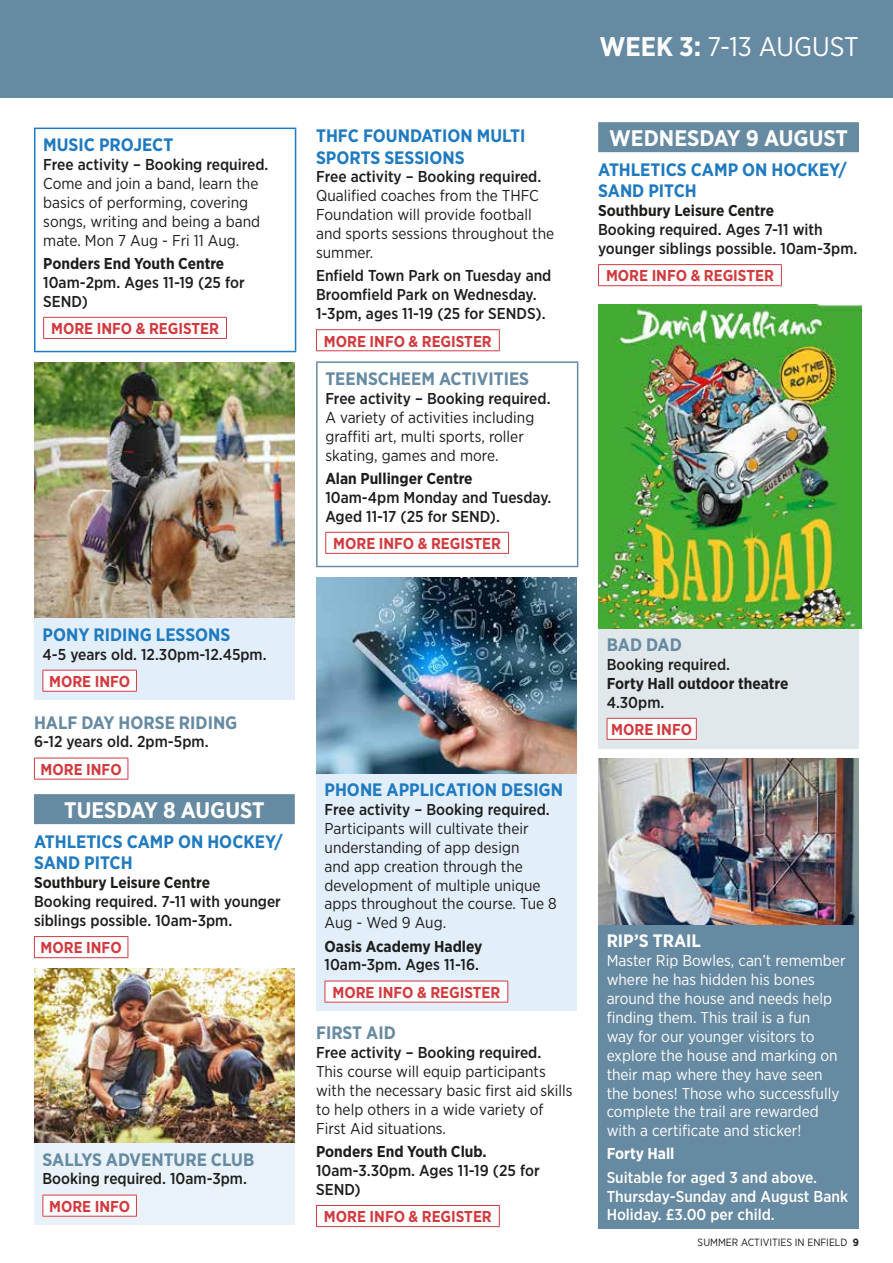
<style>
.page{position:relative;width:893px;height:1263px;background:#fff}
.page>*{position:absolute;margin:0;border:0;box-sizing:border-box;transform-origin:0 0}
.t1{font:27px "Gotham Narrow";color:#fff}
.t2{font:700 22.5px "Gotham Narrow";color:#fff}
.t3{font:700 18px/21.6px "Gotham Narrow";color:#1f7abf}
.t4{font:700 18px "Gotham Narrow";color:#668aa1}
.t5{font:700 18px "Gotham Narrow";color:#fff}
.t6{font:500 15.75px/18.9px "Gotham Narrow";color:#1d1d1b}
.t7{font:15.75px/18.9px "Gotham Narrow";color:#1d1d1b}
.t8{font:15.75px/18.9px "Gotham Narrow";color:#fff}
.t9{font:700 15.75px "Gotham Narrow";color:#1d1d1b}
.t10{font:700 15.75px "Gotham Narrow";color:#d13b40}
.t11{font:500 15.75px/18.9px "Gotham Narrow";color:#fff}
.t12{font:700 15.75px "Gotham Narrow";color:#fff}
.t13{font:10.5px "Gotham Narrow";color:#1d1d1b}
.s1{font-weight:700}
</style>
<div class="page">
<div style="left:0;top:0;width:893px;height:98px;background:#668aa1"></div>
<div style="left:34px;top:794px;width:261px;height:30px;background:#668aa1"></div>
<hr style="left:34px;top:128px;width:262px;height:1px;background:#1f7abf">
<hr style="left:34px;top:129px;width:2px;height:222px;background:#1f7abf">
<hr style="left:295px;top:129px;width:1px;height:222px;background:#1f7abf">
<hr style="left:34px;top:351px;width:262px;height:1px;background:#1f7abf">
<hr style="left:43px;top:317px;width:184px;height:1px;background:#d13b40">
<svg style="left:43px;top:318px;width:1px;height:20px"></svg>
<svg style="left:226px;top:318px;width:1px;height:20px"></svg>
<hr style="left:43px;top:338px;width:184px;height:1px;background:#d13b40">
<div style="left:34px;top:618px;width:261px;height:82px;background:#e2effb"></div>
<img style="left:34px;top:363px;width:261px;height:255px">
<div style="left:43px;top:670px;width:93px;height:21px;background:#fff"></div>
<hr style="left:43px;top:670px;width:94px;height:1px;background:#d13b40">
<svg style="left:43px;top:670px;width:1px;height:21px"></svg>
<svg style="left:136px;top:670px;width:1px;height:21px"></svg>
<hr style="left:43px;top:691px;width:94px;height:1px;background:#d13b40">
<hr style="left:34px;top:758px;width:94px;height:1px;background:#d13b40">
<svg style="left:34px;top:758px;width:1px;height:21px"></svg>
<svg style="left:128px;top:758px;width:1px;height:21px"></svg>
<hr style="left:34px;top:779px;width:94px;height:1px;background:#d13b40">
<hr style="left:34px;top:936px;width:94px;height:1px;background:#d13b40">
<svg style="left:34px;top:937px;width:1px;height:20px"></svg>
<svg style="left:128px;top:937px;width:1px;height:20px"></svg>
<hr style="left:34px;top:957px;width:94px;height:1px;background:#d13b40">
<div style="left:34px;top:1143px;width:261px;height:82px;background:#e9f2f9"></div>
<img style="left:34px;top:968px;width:261px;height:175px">
<div style="left:43px;top:1195px;width:93px;height:21px;background:#fff"></div>
<hr style="left:43px;top:1195px;width:94px;height:1px;background:#d13b40">
<svg style="left:43px;top:1195px;width:1px;height:21px"></svg>
<svg style="left:136px;top:1195px;width:1px;height:21px"></svg>
<hr style="left:43px;top:1216px;width:94px;height:1px;background:#d13b40">
<hr style="left:316px;top:329px;width:184px;height:1px;background:#d13b40">
<svg style="left:316px;top:330px;width:1px;height:20px"></svg>
<svg style="left:499px;top:330px;width:1px;height:20px"></svg>
<hr style="left:316px;top:350px;width:184px;height:1px;background:#d13b40">
<hr style="left:316px;top:361px;width:262px;height:2px;background:#668aa1">
<hr style="left:316px;top:363px;width:2px;height:203px;background:#668aa1">
<hr style="left:577px;top:363px;width:1px;height:203px;background:#668aa1">
<hr style="left:316px;top:566px;width:262px;height:1px;background:#668aa1">
<hr style="left:325px;top:532px;width:184px;height:1px;background:#d13b40">
<svg style="left:325px;top:533px;width:1px;height:20px"></svg>
<svg style="left:508px;top:533px;width:1px;height:20px"></svg>
<hr style="left:325px;top:553px;width:184px;height:1px;background:#d13b40">
<div style="left:316px;top:773px;width:261px;height:238px;background:#e2effb"></div>
<img style="left:316px;top:577px;width:261px;height:196px">
<div style="left:325px;top:981px;width:183px;height:21px;background:#fff"></div>
<hr style="left:325px;top:981px;width:183px;height:1px;background:#d13b40">
<svg style="left:325px;top:981px;width:1px;height:21px"></svg>
<svg style="left:507px;top:981px;width:1px;height:21px"></svg>
<hr style="left:325px;top:1002px;width:183px;height:1px;background:#d13b40">
<hr style="left:316px;top:1205px;width:184px;height:1px;background:#d13b40">
<svg style="left:316px;top:1206px;width:1px;height:20px"></svg>
<svg style="left:499px;top:1206px;width:1px;height:20px"></svg>
<hr style="left:316px;top:1226px;width:184px;height:1px;background:#d13b40">
<div style="left:598px;top:122px;width:261px;height:30px;background:#668aa1"></div>
<hr style="left:598px;top:264px;width:184px;height:1px;background:#d13b40">
<svg style="left:598px;top:265px;width:1px;height:20px"></svg>
<svg style="left:781px;top:265px;width:1px;height:20px"></svg>
<hr style="left:598px;top:285px;width:184px;height:1px;background:#d13b40">
<div style="left:598px;top:628px;width:261px;height:120px;background:#e0e8ec"></div>
<img style="left:598px;top:305px;width:264px;height:323px">
<div style="left:607px;top:718px;width:89px;height:21px;background:#fff"></div>
<hr style="left:607px;top:718px;width:90px;height:1px;background:#d13b40">
<svg style="left:607px;top:719px;width:1px;height:20px"></svg>
<svg style="left:696px;top:719px;width:1px;height:20px"></svg>
<hr style="left:607px;top:739px;width:90px;height:1px;background:#d13b40">
<div style="left:598px;top:924px;width:261px;height:305px;background:#668aa1"></div>
<img style="left:598px;top:758px;width:261px;height:166px">
<p class="t3" style="left:43px;top:134px;width:132px">MUSIC PROJECT</p>
<p class="t6" style="left:43px;top:155px;width:227px">Free activity – Booking required.</p>
<p class="t7" style="left:43px;top:174px;width:219px">Come and join a band, learn the basics of performing, covering songs, writing and being a band mate. Mon 7 Aug - Fri 11 Aug.</p>
<p class="t9" style="left:43px;top:253px;width:183px">Ponders End Youth Centre</p>
<p class="t6" style="left:43px;top:273px;width:203px">10am-2pm. Ages 11-19 (25 for<br>SEND)</p>
<p class="t10" style="left:51px;top:318px;width:169px">MORE INFO &amp; REGISTER</p>
<p class="t3" style="left:43px;top:623px;width:189px">PONY RIDING LESSONS</p>
<p class="t6" style="left:43px;top:644px;width:226px">4-5 years old. 12.30pm-12.45pm.</p>
<p class="t10" style="left:49px;top:671px;width:83px">MORE INFO</p>
<p class="t4" style="left:34px;top:711px;width:205px">HALF DAY HORSE RIDING</p>
<p class="t6" style="left:34px;top:732px;width:176px">6-12 years old. 2pm-5pm.</p>
<p class="t10" style="left:41px;top:759px;width:83px">MORE INFO</p>
<h2 class="t2" style="left:64px;top:795px;width:202px">TUESDAY 8 AUGUST</h2>
<p class="t3" style="left:34px;top:830px;width:250px">ATHLETICS CAMP ON HOCKEY/<br>SAND PITCH</p>
<p class="t9" style="left:34px;top:872px;width:178px">Southbury Leisure Centre</p>
<p class="t6" style="left:34px;top:892px;width:248px">Booking required. 7-11 with younger siblings possible. 10am-3pm.</p>
<p class="t10" style="left:41px;top:938px;width:83px">MORE INFO</p>
<p class="t4" style="left:43px;top:1148px;width:213px">SALLYS ADVENTURE CLUB</p>
<p class="t6" style="left:43px;top:1169px;width:206px">Booking required. 10am-3pm.</p>
<p class="t10" style="left:49px;top:1196px;width:83px">MORE INFO</p>
<p class="t3" style="left:316px;top:125px;width:211px">THFC FOUNDATION MULTI<br>SPORTS SESSIONS</p>
<p class="t6" style="left:316px;top:167px;width:227px">Free activity – Booking required.</p>
<p class="t7" style="left:316px;top:186px;width:240px">Qualified coaches from the THFC<br>Foundation will provide football and sports sessions throughout the summer.</p>
<p class="t6" style="left:316px;top:266px;width:237px">Enfield Town Park on Tuesday and<br>Broomfield Park on Wednesday.<br>1-3pm, ages 11-19 (25 for SENDS).</p>
<p class="t10" style="left:324px;top:331px;width:169px">MORE INFO &amp; REGISTER</p>
<p class="t4" style="left:325px;top:367px;width:205px">TEENSCHEEM ACTIVITIES</p>
<p class="t6" style="left:325px;top:389px;width:227px">Free activity – Booking required.</p>
<p class="t7" style="left:325px;top:408px;width:210px">A variety of activities including graffiti art, multi sports, roller skating, games and more.</p>
<p class="t9" style="left:325px;top:468px;width:149px">Alan Pullinger Centre</p>
<p class="t6" style="left:325px;top:487px;width:227px">10am-4pm Monday and Tuesday.<br>Aged 11-17 (25 for SEND).</p>
<p class="t10" style="left:333px;top:533px;width:169px">MORE INFO &amp; REGISTER</p>
<h1 class="t1" style="left:599px;top:29px;width:261px"><span class="s1">WEEK 3:</span> 7-13 AUGUST</h1>
<h2 class="t2" style="left:609px;top:123px;width:240px">WEDNESDAY 9 AUGUST</h2>
<p class="t3" style="left:598px;top:158px;width:250px">ATHLETICS CAMP ON HOCKEY/<br>SAND PITCH</p>
<p class="t9" style="left:598px;top:201px;width:178px">Southbury Leisure Centre</p>
<p class="t6" style="left:598px;top:220px;width:261px">Booking required. Ages 7-11 with younger siblings possible. 10am-3pm.</p>
<p class="t10" style="left:606px;top:266px;width:169px">MORE INFO &amp; REGISTER</p>
<p class="t3" style="left:325px;top:779px;width:240px">PHONE APPLICATION DESIGN</p>
<p class="t6" style="left:325px;top:800px;width:227px">Free activity – Booking required.</p>
<p class="t7" style="left:325px;top:818px;width:234px">Participants will cultivate their understanding of app design<br>and app creation through the development of multiple unique apps throughout the course. Tue 8<br>Aug - Wed 9 Aug.</p>
<p class="t9" style="left:325px;top:936px;width:159px">Oasis Academy Hadley</p>
<p class="t6" style="left:325px;top:955px;width:156px">10am-3pm. Ages 11-16.</p>
<p class="t10" style="left:332px;top:982px;width:169px">MORE INFO &amp; REGISTER</p>
<p class="t4" style="left:316px;top:1021px;width:81px">FIRST AID</p>
<p class="t6" style="left:316px;top:1043px;width:227px">Free activity – Booking required.</p>
<p class="t7" style="left:316px;top:1062px;width:258px">This course will equip participants with the necessary basic first aid skills to help others in a wide variety of First Aid situations.</p>
<p class="t9" style="left:316px;top:1141px;width:172px">Ponders End Youth Club.</p>
<p class="t6" style="left:316px;top:1161px;width:225px">10am-3.30pm. Ages 11-19 (25 for<br>SEND)</p>
<p class="t10" style="left:324px;top:1207px;width:169px">MORE INFO &amp; REGISTER</p>
<p class="t4" style="left:607px;top:633px;width:77px">BAD DAD</p>
<p class="t6" style="left:607px;top:655px;width:125px">Booking required.</p>
<p class="t9" style="left:607px;top:673px;width:183px">Forty Hall outdoor theatre</p>
<p class="t6" style="left:607px;top:692px;width:59px">4.30pm.</p>
<p class="t10" style="left:611px;top:719px;width:82px">MORE INFO</p>
<p class="t5" style="left:607px;top:929px;width:96px">RIP’S TRAIL</p>
<p class="t8" style="left:607px;top:951px;width:240px">Master Rip Bowles, can’t remember where he has hidden his bones around the house and needs help finding them. This trail is a fun<br>way for our younger visitors to explore the house and marking on their map where they have seen the bones! Those who successfully complete the trail are rewarded with a certificate and sticker!</p>
<p class="t12" style="left:607px;top:1144px;width:69px">Forty Hall</p>
<p class="t11" style="left:607px;top:1167px;width:243px">Suitable for aged 3 and above.<br>Thursday-Sunday and August Bank<br>Holiday. £3.00 per child.</p>
<p class="t13" style="left:698px;top:1236px;width:163px">SUMMER ACTIVITIES IN ENFIELD <span class="s1">9</span></p>
</div>
